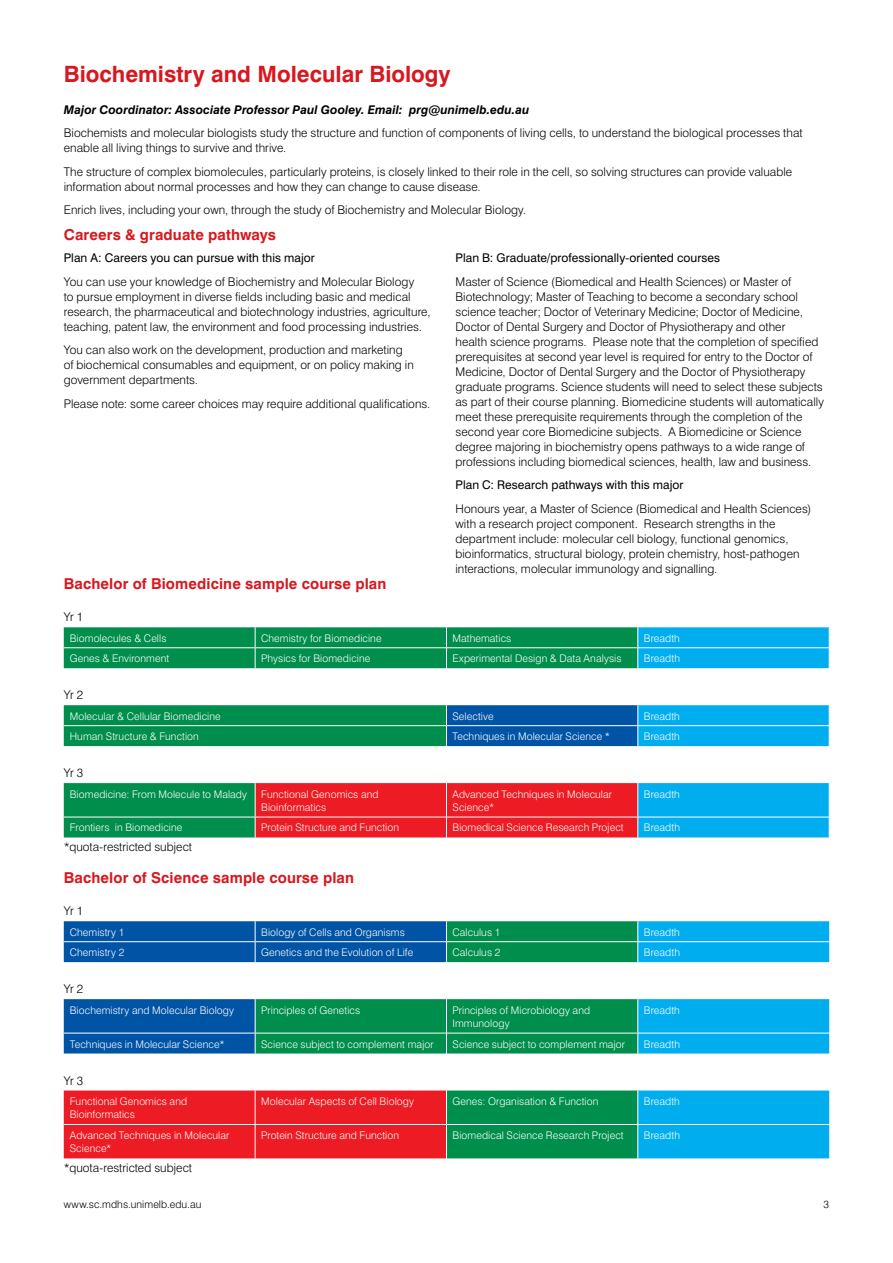
<style>
.page{position:relative;width:893px;height:1263px;background:#fff}
.page>*{position:absolute;margin:0;border:0;box-sizing:border-box;transform-origin:0 0}
.t1{font:700 22.5px "Swiss 721 BT";color:#d71820}
.t2{font:700 15px "Swiss 721 BT";letter-spacing:.005em;color:#d71820}
.t3{font:300 12px/15px "Swiss 721 BT";color:#000}
.t4{font:12px "Swiss 721 BT";letter-spacing:.005em;color:#000}
.t5{font:italic 700 12px "Swiss 721 BT";letter-spacing:.005em;color:#000}
.t6{font:300 10.5px/13.5px "Swiss 721 BT";letter-spacing:.005em;color:#fff}
.t7{font:300 10.5px "Swiss 721 BT";letter-spacing:.005em;color:#000}
</style>
<div class="page">
<svg style="left:64px;top:627px;width:766px;height:41px;background:#09997a"></svg>
<svg style="left:64px;top:705px;width:766px;height:41px;background:#088b8f"></svg>
<svg style="left:64px;top:783px;width:766px;height:54px;background:#796064"></svg>
<svg style="left:64px;top:921px;width:765px;height:41px;background:#087da4"></svg>
<svg style="left:64px;top:999px;width:765px;height:54px;background:#068a8e"></svg>
<svg style="left:64px;top:1090px;width:765px;height:68px;background:#785d60"></svg>
<hr style="left:255px;top:1090px;width:1px;height:34px;background:#fff">
<hr style="left:446px;top:1090px;width:1px;height:34px;background:#fff">
<hr style="left:637px;top:1090px;width:1px;height:34px;background:#fff">
<hr style="left:64px;top:1124px;width:191px;height:1px;background:#fff">
<hr style="left:255px;top:1124px;width:191px;height:1px;background:#fff">
<hr style="left:255px;top:1125px;width:1px;height:33px;background:#fff">
<hr style="left:446px;top:1124px;width:192px;height:1px;background:#fff">
<hr style="left:446px;top:1125px;width:1px;height:33px;background:#fff">
<hr style="left:638px;top:1124px;width:191px;height:1px;background:#fff">
<hr style="left:637px;top:1125px;width:1px;height:33px;background:#fff">
<h1 class="t1" style="left:64px;top:60px;width:388px">Biochemistry and Molecular Biology</h1>
<p class="t5" style="left:64px;top:102px;width:467px">Major Coordinator: Associate Professor Paul Gooley. Email: prg@unimelb.edu.au</p>
<p class="t3" style="left:64px;top:125px;width:740px">Biochemists and molecular biologists study the structure and function of components of living cells, to understand the biological processes that enable all living things to survive and thrive.</p>
<p class="t3" style="left:64px;top:164px;width:730px">The structure of complex biomolecules, particularly proteins, is closely linked to their role in the cell, so solving structures can provide valuable information about normal processes and how they can change to cause disease.</p>
<p class="t3" style="left:64px;top:203px;width:464px">Enrich lives, including your own, through the study of Biochemistry and Molecular Biology.</p>
<p class="t2" style="left:64px;top:225px;width:214px">Careers &amp; graduate pathways</p>
<p class="t4" style="left:64px;top:251px;width:253px">Plan A: Careers you can pursue with this major</p>
<p class="t3" style="left:64px;top:274px;width:368px">You can use your knowledge of Biochemistry and Molecular Biology<br>to pursue employment in diverse fields including basic and medical research, the pharmaceutical and biotechnology industries, agriculture, teaching, patent law, the environment and food processing industries.</p>
<p class="t3" style="left:64px;top:342px;width:351px">You can also work on the development, production and marketing of biochemical consumables and equipment, or on policy making in government departments.</p>
<p class="t3" style="left:64px;top:396px;width:368px">Please note: some career choices may require additional qualifications.</p>
<p class="t4" style="left:455px;top:251px;width:266px">Plan B: Graduate/professionally-oriented courses</p>
<p class="t3" style="left:455px;top:274px;width:370px">Master of Science (Biomedical and Health Sciences) or Master of Biotechnology; Master of Teaching to become a secondary school science teacher; Doctor of Veterinary Medicine; Doctor of Medicine, Doctor of Dental Surgery and Doctor of Physiotherapy and other<br>health science programs. Please note that the completion of specified prerequisites at second year level is required for entry to the Doctor of Medicine, Doctor of Dental Surgery and the Doctor of Physiotherapy graduate programs. Science students will need to select these subjects as part of their course planning. Biomedicine students will automatically meet these prerequisite requirements through the completion of the second year core Biomedicine subjects. A Biomedicine or Science degree majoring in biochemistry opens pathways to a wide range of professions including biomedical sciences, health, law and business.</p>
<p class="t4" style="left:455px;top:478px;width:230px">Plan C: Research pathways with this major</p>
<p class="t3" style="left:455px;top:501px;width:357px">Honours year, a Master of Science (Biomedical and Health Sciences) with a research project component. Research strengths in the department include: molecular cell biology, functional genomics, bioinformatics, structural biology, protein chemistry, host-pathogen interactions, molecular immunology and signalling.</p>
<p class="t2" style="left:64px;top:575px;width:324px">Bachelor of Biomedicine sample course plan</p>
<p class="t3" style="left:64px;top:609px;width:21px">Yr 1</p>
<p class="t6" style="left:70px;top:631px;width:98px">Biomolecules &amp; Cells</p>
<p class="t6" style="left:261px;top:631px;width:122px">Chemistry for Biomedicine</p>
<p class="t6" style="left:452px;top:631px;width:60px">Mathematics</p>
<p class="t6" style="left:644px;top:631px;width:38px">Breadth</p>
<p class="t6" style="left:70px;top:652px;width:101px">Genes &amp; Environment</p>
<p class="t6" style="left:261px;top:652px;width:111px">Physics for Biomedicine</p>
<p class="t6" style="left:452px;top:652px;width:170px">Experimental Design &amp; Data Analysis</p>
<p class="t6" style="left:644px;top:652px;width:38px">Breadth</p>
<p class="t3" style="left:64px;top:687px;width:21px">Yr 2</p>
<p class="t6" style="left:70px;top:709px;width:152px">Molecular &amp; Cellular Biomedicine</p>
<p class="t6" style="left:452px;top:709px;width:43px">Selective</p>
<p class="t6" style="left:644px;top:709px;width:38px">Breadth</p>
<p class="t6" style="left:70px;top:729px;width:131px">Human Structure &amp; Function</p>
<p class="t6" style="left:452px;top:729px;width:159px">Techniques in Molecular Science *</p>
<p class="t6" style="left:644px;top:729px;width:38px">Breadth</p>
<p class="t3" style="left:64px;top:765px;width:21px">Yr 3</p>
<p class="t6" style="left:70px;top:787px;width:179px">Biomedicine: From Molecule to Malady</p>
<p class="t6" style="left:261px;top:787px;width:119px">Functional Genomics and<br>Bioinformatics</p>
<p class="t6" style="left:452px;top:787px;width:161px">Advanced Techniques in Molecular<br>Science*</p>
<p class="t6" style="left:644px;top:787px;width:38px">Breadth</p>
<p class="t6" style="left:70px;top:821px;width:114px">Frontiers in Biomedicine</p>
<p class="t6" style="left:261px;top:821px;width:139px">Protein Structure and Function</p>
<p class="t6" style="left:452px;top:821px;width:173px">Biomedical Science Research Project</p>
<p class="t6" style="left:644px;top:821px;width:38px">Breadth</p>
<p class="t3" style="left:64px;top:839px;width:130px">*quota-restricted subject</p>
<p class="t2" style="left:64px;top:869px;width:292px">Bachelor of Science sample course plan</p>
<p class="t3" style="left:64px;top:903px;width:21px">Yr 1</p>
<p class="t6" style="left:70px;top:925px;width:56px">Chemistry 1</p>
<p class="t6" style="left:261px;top:925px;width:145px">Biology of Cells and Organisms</p>
<p class="t6" style="left:452px;top:925px;width:49px">Calculus 1</p>
<p class="t6" style="left:644px;top:925px;width:38px">Breadth</p>
<p class="t6" style="left:70px;top:945px;width:56px">Chemistry 2</p>
<p class="t6" style="left:261px;top:945px;width:154px">Genetics and the Evolution of Life</p>
<p class="t6" style="left:452px;top:945px;width:49px">Calculus 2</p>
<p class="t6" style="left:644px;top:945px;width:38px">Breadth</p>
<p class="t3" style="left:64px;top:981px;width:21px">Yr 2</p>
<p class="t6" style="left:70px;top:1003px;width:166px">Biochemistry and Molecular Biology</p>
<p class="t6" style="left:261px;top:1003px;width:101px">Principles of Genetics</p>
<p class="t6" style="left:452px;top:1003px;width:139px">Principles of Microbiology and<br>Immunology</p>
<p class="t6" style="left:644px;top:1003px;width:38px">Breadth</p>
<p class="t6" style="left:70px;top:1037px;width:156px">Techniques in Molecular Science*</p>
<p class="t6" style="left:261px;top:1037px;width:174px">Science subject to complement major</p>
<p class="t6" style="left:452px;top:1037px;width:174px">Science subject to complement major</p>
<p class="t6" style="left:644px;top:1037px;width:38px">Breadth</p>
<p class="t3" style="left:64px;top:1073px;width:21px">Yr 3</p>
<p class="t6" style="left:70px;top:1094px;width:119px">Functional Genomics and<br>Bioinformatics</p>
<p class="t6" style="left:261px;top:1094px;width:154px">Molecular Aspects of Cell Biology</p>
<p class="t6" style="left:452px;top:1094px;width:147px">Genes: Organisation &amp; Function</p>
<p class="t6" style="left:644px;top:1094px;width:38px">Breadth</p>
<p class="t6" style="left:70px;top:1128px;width:161px">Advanced Techniques in Molecular<br>Science*</p>
<p class="t6" style="left:261px;top:1128px;width:139px">Protein Structure and Function</p>
<p class="t6" style="left:452px;top:1128px;width:173px">Biomedical Science Research Project</p>
<p class="t6" style="left:644px;top:1128px;width:38px">Breadth</p>
<p class="t3" style="left:64px;top:1160px;width:130px">*quota-restricted subject</p>
<p class="t7" style="left:64px;top:1197px;width:139px">www.sc.mdhs.unimelb.edu.au</p>
<p class="t7" style="left:824px;top:1197px;width:7px">3</p>
</div>
